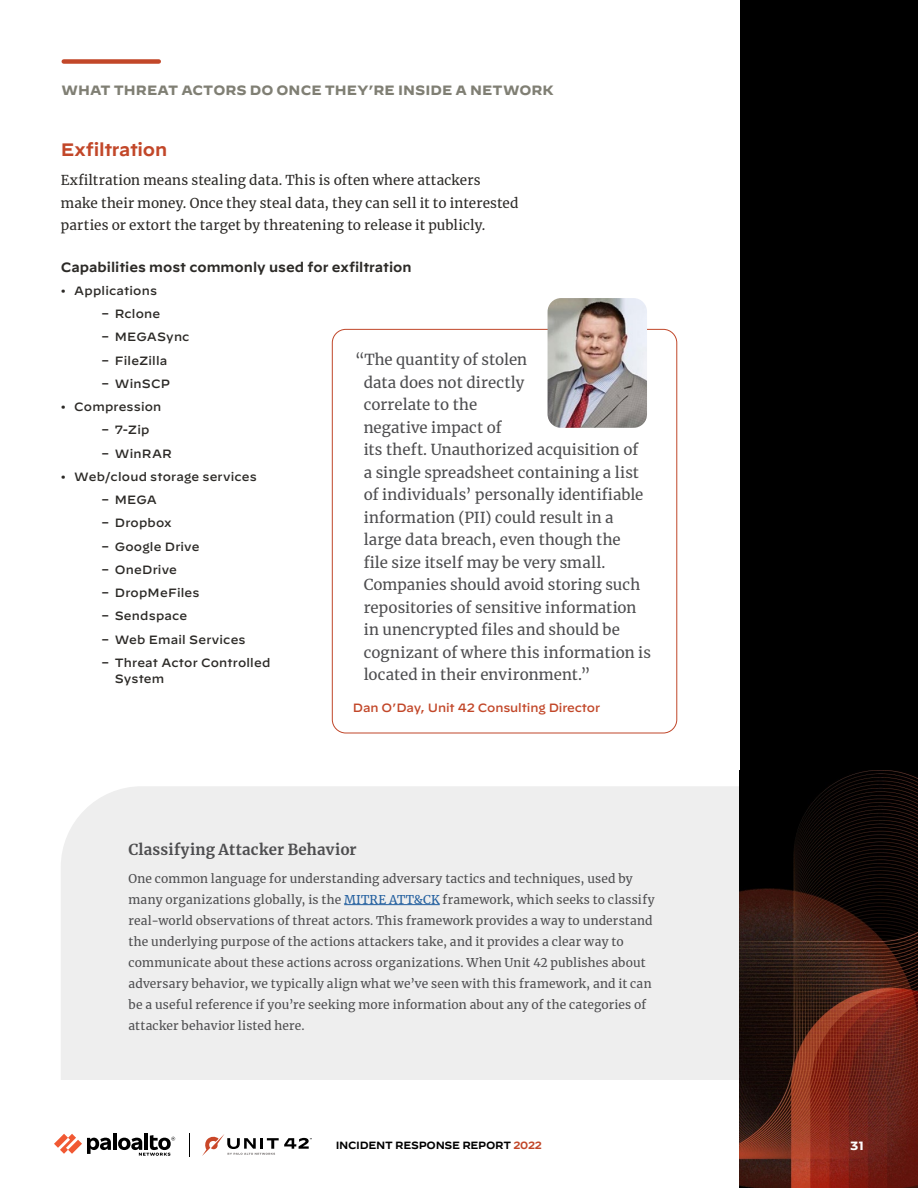
<style>
.page{position:relative;width:918px;height:1188px;background:#fff}
.page>*{position:absolute;margin:0;border:0;box-sizing:border-box;transform-origin:0 0}
.t1{font:600 18px "Decimal";letter-spacing:-.015em;color:#c24729}
.quote{font:15px/22.5px "Merriweather";letter-spacing:.005em;color:#4d4d4f}
.sidebar_header{font:700 15px "Merriweather";letter-spacing:.015em;color:#4d4d4f}
.body-text{font:13.5px/22.5px "Merriweather";letter-spacing:.01em;color:#2c2a27}
.eyebrow_header{font:700 13.5px "Decimal";letter-spacing:.005em;color:#807f74}
.t2{font:600 13.5px "Decimal";color:#2c2a27}
.sidebar_body{font:12px/21px "Merriweather";letter-spacing:.015em;color:#4d4d4f}
.t3{font:500 12px/16.5px "Decimal";letter-spacing:.015em;color:#2c2a27}
.quote_source{font:500 12px "Decimal";letter-spacing:-.01em;color:#c24729}
.t4{font:700 12px "Decimal";color:#fff}
.t5{font:600 10.5px "Decimal";letter-spacing:-.025em;color:#000}
.s1{color:#215e9e}
.s2{color:#c24729}
</style>
<div class="page">
<div style="left:61px;top:786px;width:679px;height:294px;background:#eee"></div>
<div style="left:740px;top:0;width:178px;height:1188px;background:#000"></div>
<img style="left:740px;top:770px;width:178px;height:418px">
<hr style="left:113px;top:1134px;width:4px;height:16px;background:#000">
<svg style="left:54px;top:1134px;width:57px;height:20px"></svg>
<hr style="left:144px;top:1134px;width:4px;height:16px;background:#000">
<svg style="left:118px;top:1135px;width:57px;height:21px"></svg>
<svg style="left:189px;top:1133px;width:1px;height:23px"></svg>
<svg style="left:202px;top:1134px;width:110px;height:22px"></svg>
<div style="left:64px;top:59px;width:95px;height:5px;background:#c24729"></div>
<hr style="left:344px;top:904px;width:96px;height:1px;background:#215e9e">
<img style="left:548px;top:298px;width:99px;height:130px">
<p class="eyebrow_header" style="left:62px;top:82px;width:494px">WHAT THREAT ACTORS DO ONCE THEY’RE INSIDE A NETWORK</p>
<p class="t1" style="left:61px;top:133px;width:108px">Exfiltration</p>
<p class="body-text" style="left:61px;top:169px;width:459px">Exfiltration means stealing data. This is often where attackers make their money. Once they steal data, they can sell it to interested parties or extort the target by threatening to release it publicly.</p>
<p class="t2" style="left:61px;top:254px;width:352px">Capabilities most commonly used for exfiltration</p>
<p class="t3" style="left:61px;top:281px;width:98px">• Applications</p>
<p class="t3" style="left:101px;top:304px;width:61px">− Rclone</p>
<p class="t3" style="left:101px;top:327px;width:90px">− MEGASync</p>
<p class="t3" style="left:101px;top:351px;width:68px">− FileZilla</p>
<p class="t3" style="left:101px;top:374px;width:70px">− WinSCP</p>
<p class="t3" style="left:61px;top:397px;width:102px">• Compression</p>
<p class="t3" style="left:101px;top:420px;width:50px">− 7-Zip</p>
<p class="t3" style="left:101px;top:444px;width:72px">− WinRAR</p>
<p class="t3" style="left:61px;top:467px;width:198px">• Web/cloud storage services</p>
<p class="t3" style="left:101px;top:490px;width:57px">− MEGA</p>
<p class="t3" style="left:101px;top:513px;width:72px">− Dropbox</p>
<p class="t3" style="left:101px;top:537px;width:100px">− Google Drive</p>
<p class="t3" style="left:101px;top:560px;width:77px">− OneDrive</p>
<p class="t3" style="left:101px;top:583px;width:100px">− DropMeFiles</p>
<p class="t3" style="left:101px;top:606px;width:88px">− Sendspace</p>
<p class="t3" style="left:101px;top:630px;width:146px">− Web Email Services</p>
<p class="t3" style="left:115px;top:653px;width:157px;text-indent:-14px">− Threat Actor Controlled<br>System</p>
<p class="quote" style="left:364px;top:348px;width:289px;text-indent:-9px">“The quantity of stolen<br>data does not directly<br>correlate to the<br>negative impact of<br>its theft. Unauthorized acquisition of<br>a single spreadsheet containing a list of individuals’ personally identifiable information (PII) could result in a large data breach, even though the<br>file size itself may be very small.<br>Companies should avoid storing such repositories of sensitive information in unencrypted files and should be cognizant of where this information is located in their environment.”</p>
<p class="quote_source" style="left:353px;top:696px;width:249px">Dan O’Day, Unit 42 Consulting Director</p>
<p class="sidebar_header" style="left:129px;top:839px;width:230px">Classifying Attacker Behavior</p>
<p class="sidebar_body" style="left:129px;top:868px;width:528px">One common language for understanding adversary tactics and techniques, used by many organizations globally, is the <span class="s1">MITRE ATT&amp;CK</span> framework, which seeks to classify real-world observations of threat actors. This framework provides a way to understand the underlying purpose of the actions attackers take, and it provides a clear way to communicate about these actions across organizations. When Unit 42 publishes about adversary behavior, we typically align what we’ve seen with this framework, and it can be a useful reference if you’re seeking more information about any of the categories of attacker behavior listed here.</p>
<p class="t5" style="left:336px;top:1136px;width:208px">INCIDENT RESPONSE REPORT <span class="s2">2022</span></p>
<p class="t4" style="left:850px;top:1139px;width:15px">31</p>
</div>
